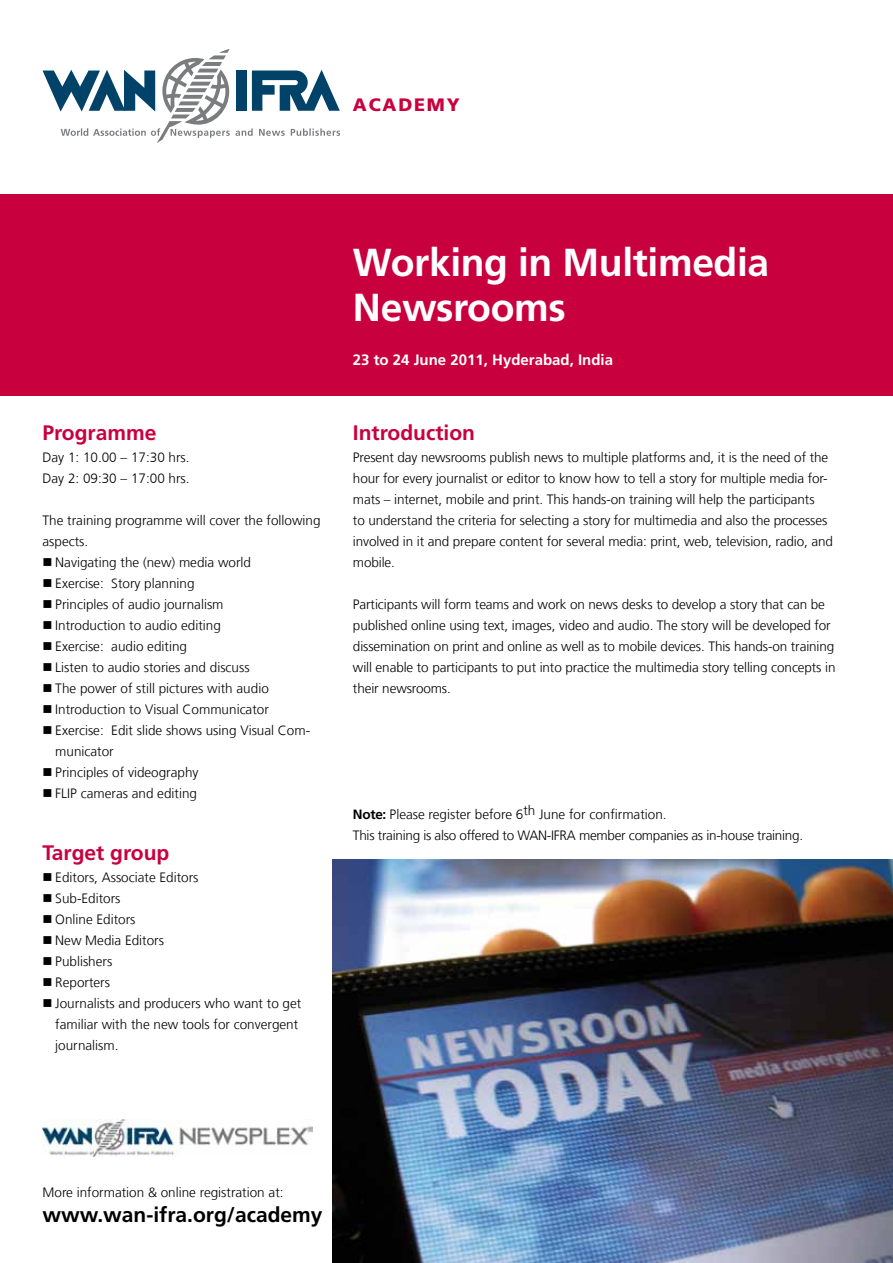
<style>
.page{position:relative;width:893px;height:1263px;background:#fff}
.page>*{position:absolute;margin:0;border:0;box-sizing:border-box;transform-origin:0 0}
.t1{font:700 39px/45px "Frutiger LT Com";letter-spacing:-.01em;color:#fff}
.t2{font:700 21px "Frutiger LT Com";color:#c9003e}
.t3{font:700 21px "Frutiger LT Com";color:#000}
.t4{font:900 18px "Frutiger LT Com";letter-spacing:.1em;color:#c9003e}
.t5{font:700 15px "Frutiger LT Com";color:#fff}
.t6{font:300 13.5px/21px "Frutiger LT Com";letter-spacing:-.01em;color:#000}
.s1{font-weight:700}
</style>
<div class="page">
<div style="left:0;top:194px;width:893px;height:201px;background:#c9003e"></div>
<img style="left:333px;top:859px;width:560px;height:404px">
<svg style="left:43px;top:49px;width:297px;height:94px"></svg>
<img style="left:43px;top:1119px;width:270px;height:38px">
<h3 class="t4" style="left:353px;top:94px;width:108px">ACADEMY</h3>
<h2 class="t2" style="left:43px;top:420px;width:115px">Programme</h2>
<p class="t6" style="left:43px;top:447px;width:149px">Day 1: 10.00 – 17:30 hrs.<br>Day 2: 09:30 – 17:00 hrs.</p>
<p class="t6" style="left:43px;top:510px;width:280px">The training programme will cover the following</p>
<p class="t6" style="left:43px;top:531px;width:47px">aspects.</p>
<p class="t6" style="left:55px;top:552px;width:197px">Navigating the (new) media world</p>
<p class="t6" style="left:55px;top:573px;width:141px">Exercise: Story planning</p>
<p class="t6" style="left:55px;top:594px;width:170px">Principles of audio journalism</p>
<p class="t6" style="left:55px;top:615px;width:167px">Introduction to audio editing</p>
<p class="t6" style="left:55px;top:636px;width:133px">Exercise: audio editing</p>
<p class="t6" style="left:55px;top:657px;width:196px">Listen to audio stories and discuss</p>
<p class="t6" style="left:55px;top:678px;width:215px">The power of still pictures with audio</p>
<p class="t6" style="left:55px;top:699px;width:215px">Introduction to Visual Communicator</p>
<p class="t6" style="left:55px;top:720px;width:256px">Exercise: Edit slide shows using Visual Com-</p>
<p class="t6" style="left:55px;top:741px;width:60px">municator</p>
<p class="t6" style="left:55px;top:762px;width:145px">Principles of videography</p>
<p class="t6" style="left:55px;top:783px;width:143px">FLIP cameras and editing</p>
<h2 class="t2" style="left:43px;top:840px;width:128px">Target group</h2>
<p class="t6" style="left:55px;top:867px;width:248px">Editors, Associate Editors<br>Sub-Editors<br>Online Editors<br>New Media Editors<br>Publishers<br>Reporters<br>Journalists and producers who want to get familiar with the new tools for convergent journalism.</p>
<h1 class="t1" style="left:353px;top:240px;width:418px">Working in Multimedia<br>Newsrooms</h1>
<p class="t5" style="left:353px;top:351px;width:262px">23 to 24 June 2011, Hyderabad, India</p>
<h2 class="t2" style="left:353px;top:420px;width:124px">Introduction</h2>
<p class="t6" style="left:353px;top:447px;width:481px">Present day newsrooms publish news to multiple platforms and, it is the need of the hour for every journalist or editor to know how to tell a story for multiple media for&shy;mats – internet, mobile and print. This hands-on training will help the participants<br>to understand the criteria for selecting a story for multimedia and also the processes involved in it and prepare content for several media: print, web, television, radio, and mobile.</p>
<p class="t6" style="left:353px;top:594px;width:484px">Participants will form teams and work on news desks to develop a story that can be published online using text, images, video and audio. The story will be developed for dissemination on print and online as well as to mobile devices. This hands-on training will enable to participants to put into practice the multimedia story telling concepts in their newsrooms.</p>
<p class="t6" style="left:353px;top:804px;width:452px"><span class="s1">Note:</span> Please register before 6th June for confirmation.<br>This training is also offered to WAN-IFRA member companies as in-house training.</p>
<p class="t6" style="left:43px;top:1182px;width:243px">More information &amp; online registration at:</p>
<h2 class="t3" style="left:43px;top:1202px;width:282px">www.wan-ifra.org/academy</h2>
</div>
